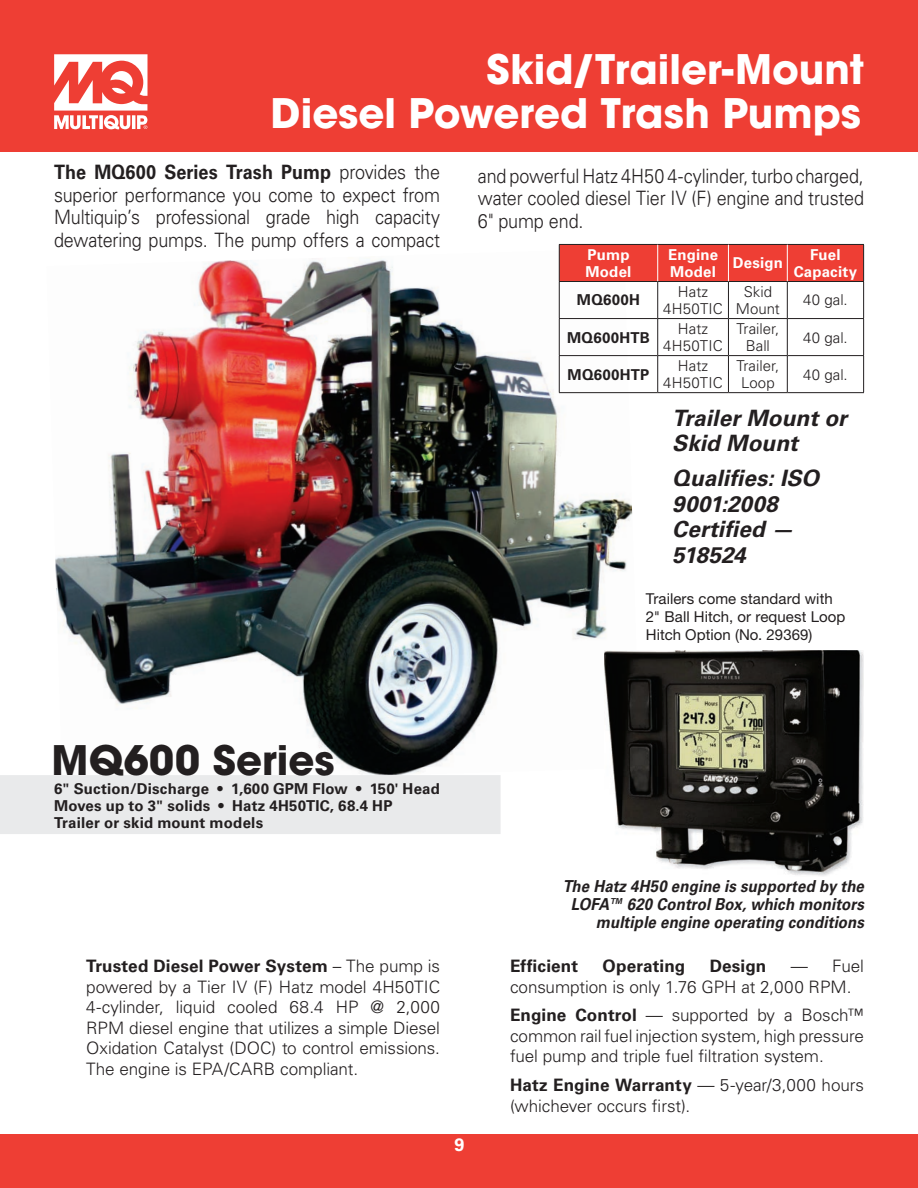
<style>
.page{position:relative;width:918px;height:1188px;background:#fff}
.page>*{position:absolute;margin:0;border:0;box-sizing:border-box;transform-origin:0 0}
.t1{font:700 40.35px/43.8px "ITC Avant Garde Pro";color:#fff;text-align:right}
.t2{font:700 40.35px "ITC Avant Garde Pro";color:#231f20}
.t3{font:italic 700 22.5px/25.5px "Univers LT Std";letter-spacing:.005em;color:#231f20}
.t4{font:300 19.8px/22.5px "Univers LT Std";letter-spacing:-.01em;color:#231f20;text-align:justify;scale:.91 1}
.t5{font:700 18px "Univers LT Std";color:#fff}
.t6{font:300 17.1px/20.5px "Univers LT Std";letter-spacing:-.005em;color:#231f20;text-align:justify}
.t7{font:700 17.1px "Univers LT Std";letter-spacing:.01em;color:#231f20}
.t8{font:italic 700 16.5px/18px "Univers LT Std";letter-spacing:.005em;color:#231f20;text-align:right;scale:.91 1}
.t9{font:700 15px/17.2px "Univers LT Std";letter-spacing:.015em;color:#231f20}
.t10{font:300 15px/17.5px "Univers LT Std";letter-spacing:.005em;color:#231f20;text-align:center}
.t11{font:15px/18px "Helvetica Neue LT Pro";letter-spacing:.005em;color:#231f20}
.t12{font:700 15px/17.5px "Univers LT Std";letter-spacing:.015em;color:#fff}
.s1{font-weight:700}
</style>
<div class="page">
<img style="left:55px;top:249px;width:585px;height:526px">
<div style="left:0;top:0;width:918px;height:151px;background:#ee3e34"></div>
<div style="left:0;top:1134px;width:918px;height:54px;background:#ee3e34"></div>
<svg style="left:54px;top:54px;width:94px;height:75px"></svg>
<div style="left:1px;top:776px;width:499px;height:57px;background:#e9eaeb"></div>
<div style="left:0;top:775px;width:501px;height:59px;border:2px solid #e9eaeb"></div>
<div style="left:560px;top:245px;width:303px;height:36px;background:#ee3e34"></div>
<hr style="left:559px;top:244px;width:99px;height:1px;background:#231f20">
<hr style="left:559px;top:245px;width:1px;height:36px;background:#231f20">
<hr style="left:658px;top:244px;width:70px;height:1px;background:#231f20">
<hr style="left:728px;top:244px;width:59px;height:1px;background:#231f20">
<hr style="left:787px;top:244px;width:77px;height:1px;background:#231f20">
<hr style="left:863px;top:245px;width:1px;height:36px;background:#231f20">
<hr style="left:559px;top:281px;width:99px;height:1px;background:#231f20">
<hr style="left:559px;top:282px;width:1px;height:36px;background:#231f20">
<hr style="left:658px;top:281px;width:70px;height:1px;background:#231f20">
<hr style="left:657px;top:282px;width:1px;height:36px;background:#231f20">
<hr style="left:728px;top:281px;width:59px;height:1px;background:#231f20">
<hr style="left:728px;top:282px;width:1px;height:36px;background:#231f20">
<hr style="left:787px;top:281px;width:77px;height:1px;background:#231f20">
<hr style="left:787px;top:282px;width:1px;height:36px;background:#231f20">
<hr style="left:863px;top:282px;width:1px;height:36px;background:#231f20">
<hr style="left:559px;top:318px;width:99px;height:1px;background:#231f20">
<hr style="left:559px;top:319px;width:1px;height:36px;background:#231f20">
<hr style="left:658px;top:318px;width:70px;height:1px;background:#231f20">
<hr style="left:657px;top:319px;width:1px;height:36px;background:#231f20">
<hr style="left:728px;top:318px;width:59px;height:1px;background:#231f20">
<hr style="left:728px;top:319px;width:1px;height:36px;background:#231f20">
<hr style="left:787px;top:318px;width:77px;height:1px;background:#231f20">
<hr style="left:787px;top:319px;width:1px;height:36px;background:#231f20">
<hr style="left:863px;top:319px;width:1px;height:36px;background:#231f20">
<hr style="left:559px;top:355px;width:99px;height:1px;background:#231f20">
<hr style="left:559px;top:356px;width:1px;height:36px;background:#231f20">
<hr style="left:658px;top:355px;width:70px;height:1px;background:#231f20">
<hr style="left:657px;top:356px;width:1px;height:36px;background:#231f20">
<hr style="left:728px;top:355px;width:59px;height:1px;background:#231f20">
<hr style="left:728px;top:356px;width:1px;height:36px;background:#231f20">
<hr style="left:787px;top:355px;width:77px;height:1px;background:#231f20">
<hr style="left:787px;top:356px;width:1px;height:36px;background:#231f20">
<hr style="left:863px;top:356px;width:1px;height:36px;background:#231f20">
<hr style="left:559px;top:392px;width:99px;height:1px;background:#231f20">
<hr style="left:658px;top:392px;width:70px;height:1px;background:#231f20">
<hr style="left:728px;top:392px;width:59px;height:1px;background:#231f20">
<hr style="left:787px;top:392px;width:77px;height:1px;background:#231f20">
<hr style="left:657px;top:245px;width:1px;height:36px;background:#fff">
<hr style="left:728px;top:245px;width:1px;height:36px;background:#fff">
<hr style="left:787px;top:245px;width:1px;height:36px;background:#fff">
<img style="left:604px;top:650px;width:260px;height:226px">
<h1 class="t1" style="left:271px;top:47px;width:595px">Skid/Trailer-Mount<br>Diesel Powered Trash Pumps</h1>
<p class="t4" style="left:54px;top:161px;width:426px"><span class="s1">The MQ600 Series Trash Pump</span> provides the superior performance you come to expect from Multiquip’s professional grade high capacity dewatering pumps. The pump offers a compact</p>
<p class="t4" style="left:478px;top:164px;width:426px">and powerful Hatz 4H50 4-cylinder, turbo charged, water cooled diesel Tier IV (F) engine and trusted 6" pump end.</p>
<p class="t12" style="left:586px;top:246px;width:47px">Pump<br>Model</p>
<p class="t12" style="left:668px;top:246px;width:51px">Engine<br>Model</p>
<p class="t12" style="left:733px;top:254px;width:52px">Design</p>
<p class="t12" style="left:794px;top:246px;width:65px;text-align:center">Fuel<br>Capacity</p>
<p class="t9" style="left:577px;top:292px;width:65px">MQ600H</p>
<p class="t10" style="left:663px;top:283px;width:61px">Hatz<br>4H50TIC</p>
<p class="t10" style="left:736px;top:283px;width:46px">Skid<br>Mount</p>
<p class="t10" style="left:803px;top:291px;width:46px">40 gal.</p>
<p class="t9" style="left:567px;top:329px;width:84px">MQ600HTB</p>
<p class="t10" style="left:663px;top:320px;width:61px">Hatz<br>4H50TIC</p>
<p class="t10" style="left:736px;top:320px;width:45px">Trailer,<br>Ball</p>
<p class="t10" style="left:803px;top:328px;width:46px">40 gal.</p>
<p class="t9" style="left:568px;top:366px;width:83px">MQ600HTP</p>
<p class="t10" style="left:663px;top:357px;width:61px">Hatz<br>4H50TIC</p>
<p class="t10" style="left:736px;top:357px;width:45px">Trailer,<br>Loop</p>
<p class="t10" style="left:803px;top:365px;width:46px">40 gal.</p>
<h2 class="t3" style="left:672px;top:406px;width:176px">Trailer Mount or<br>Skid Mount</h2>
<h2 class="t3" style="left:672px;top:466px;width:148px">Qualifies: ISO<br>9001:2008<br>Certified —<br>518524</h2>
<h1 class="t2" style="left:52px;top:733px;width:284px">MQ600 Series</h1>
<p class="t9" style="left:54px;top:780px;width:387px">6" Suction/Discharge • 1,600 GPM Flow • 150' Head<br>Moves up to 3" solids • Hatz 4H50TIC, 68.4 HP<br>Trailer or skid mount models</p>
<p class="t11" style="left:646px;top:589px;width:201px">Trailers come standard with<br>2" Ball Hitch, or request Loop<br>Hitch Option (No. 29369)</p>
<p class="t8" style="left:563px;top:877px;width:333px">The Hatz 4H50 engine is supported by the<br>LOFA™ 620 Control Box, which monitors multiple engine operating conditions</p>
<p class="t6" style="left:86px;top:956px;width:356px"><span class="s1">Trusted Diesel Power System</span> – The pump is powered by a Tier IV (F) Hatz model 4H50TIC 4-cylinder, liquid cooled 68.4 HP @ 2,000<br>RPM diesel engine that utilizes a simple Diesel Oxidation Catalyst (DOC) to control emissions.<br>The engine is EPA/CARB compliant.</p>
<p class="t7" style="left:510px;top:956px;width:70px">Efficient</p>
<p class="t7" style="left:603px;top:956px;width:84px">Operating</p>
<p class="t7" style="left:710px;top:956px;width:58px">Design</p>
<p class="t6" style="left:510px;top:956px;width:355px;text-indent:281px">— Fuel consumption is only 1.76 GPH at 2,000 RPM.</p>
<p class="t6" style="left:510px;top:1005px;width:355px"><span class="s1">Engine Control</span> — supported by a Bosch™ common rail fuel injection system, high pressure fuel pump and triple fuel filtration system.</p>
<p class="t6" style="left:510px;top:1075px;width:355px"><span class="s1">Hatz Engine Warranty</span> — 5-year/3,000 hours (whichever occurs first).</p>
<p class="t5" style="left:454px;top:1134px;width:12px">9</p>
</div>
